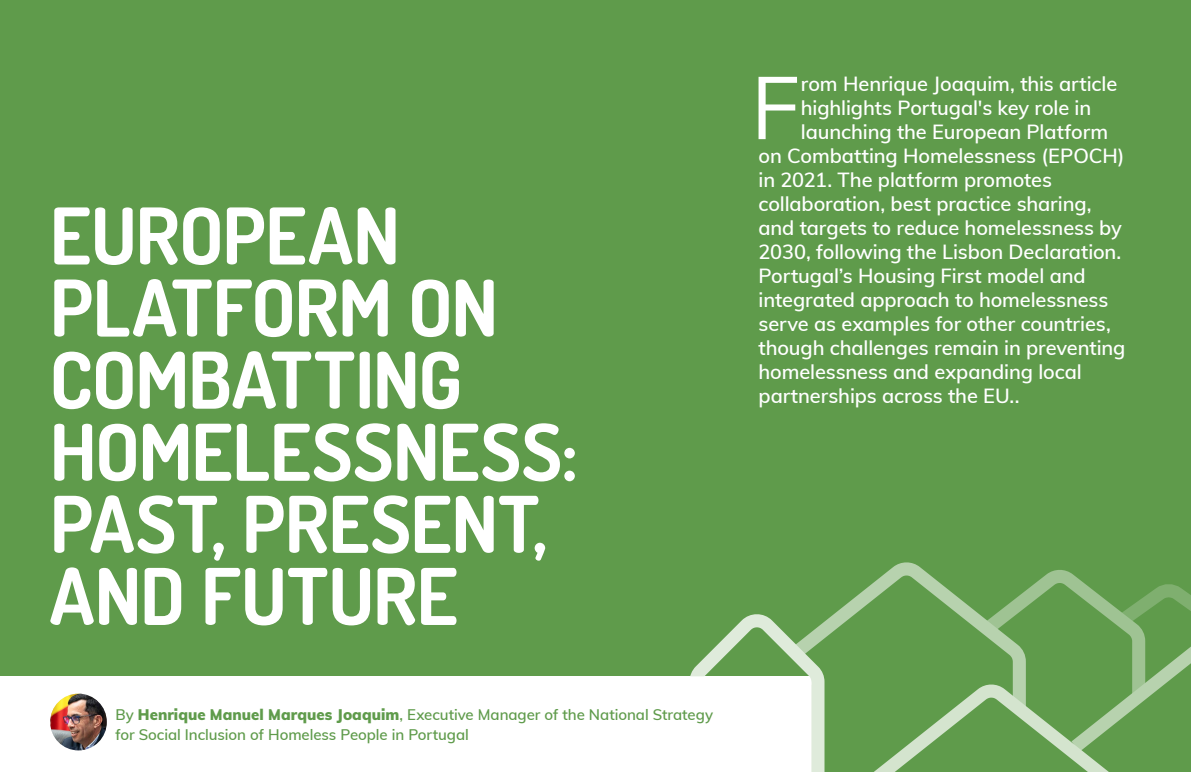
<style>
.page{position:relative;width:1191px;height:772px;background:#fff}
.page>*{position:absolute;margin:0;border:0;box-sizing:border-box;transform-origin:0 0}
.intro_reverse{font:87.4px "Muli";color:#fff}
.H1_reverse{font:700 78px/72px "Dosis";letter-spacing:-.005em;color:#fff}
.intro_reverse-2{font:600 20px "Muli";letter-spacing:-.005em;color:#fff}
.author_blue{font:600 15px/20px "Muli";letter-spacing:-.005em;color:#5f9b4b}
.s1{font-weight:900}
</style>
<div class="page">
<div style="left:0;top:0;width:1191px;height:771px;background:#5f9b4b"></div>
<div style="left:0;top:675px;width:812px;height:96px;background:#fff"></div>
<svg style="left:835px;top:562px;width:356px;height:109px"></svg>
<svg style="left:690px;top:613px;width:145px;height:62px"></svg>
<svg style="left:744px;top:671px;width:437px;height:100px"></svg>
<div style="left:669px;top:675px;width:142px;height:15px;background:#fff;border-radius:7px"></div>
<img style="left:50px;top:693px;width:57px;height:56px;border-radius:28px">
<p class="H1_reverse" style="left:50px;top:198px;width:530px">EUROPEAN<br>PLATFORM ON<br>COMBATTING<br>HOMELESSNESS:<br>PAST, PRESENT,<br>AND FUTURE</p>
<p class="author_blue" style="left:115px;top:703px;width:599px">By <span class="s1">Henrique Manuel Marques Joaquim</span>, Executive Manager of the National Strategy for Social Inclusion of Homeless People in Portugal</p>
<p class="intro_reverse" style="left:751px;top:44px;width:51px">F</p>
<p class="intro_reverse-2" style="left:801px;top:69px;width:318px">rom Henrique Joaquim, this article</p>
<p class="intro_reverse-2" style="left:801px;top:93px;width:292px">highlights Portugal's key role in</p>
<p class="intro_reverse-2" style="left:801px;top:117px;width:309px">launching the European Platform</p>
<p class="intro_reverse-2" style="left:758px;top:141px;width:367px">on Combatting Homelessness (EPOCH)</p>
<p class="intro_reverse-2" style="left:758px;top:165px;width:295px">in 2021. The platform promotes</p>
<p class="intro_reverse-2" style="left:758px;top:189px;width:334px">collaboration, best practice sharing,</p>
<p class="intro_reverse-2" style="left:758px;top:213px;width:365px">and targets to reduce homelessness by</p>
<p class="intro_reverse-2" style="left:758px;top:237px;width:364px">2030, following the Lisbon Declaration.</p>
<p class="intro_reverse-2" style="left:758px;top:261px;width:328px">Portugal’s Housing First model and</p>
<p class="intro_reverse-2" style="left:758px;top:285px;width:351px">integrated approach to homelessness</p>
<p class="intro_reverse-2" style="left:758px;top:309px;width:354px">serve as examples for other countries,</p>
<p class="intro_reverse-2" style="left:758px;top:333px;width:368px">though challenges remain in preventing</p>
<p class="intro_reverse-2" style="left:758px;top:357px;width:325px">homelessness and expanding local</p>
<p class="intro_reverse-2" style="left:758px;top:381px;width:262px">partnerships across the EU..</p>
</div>
